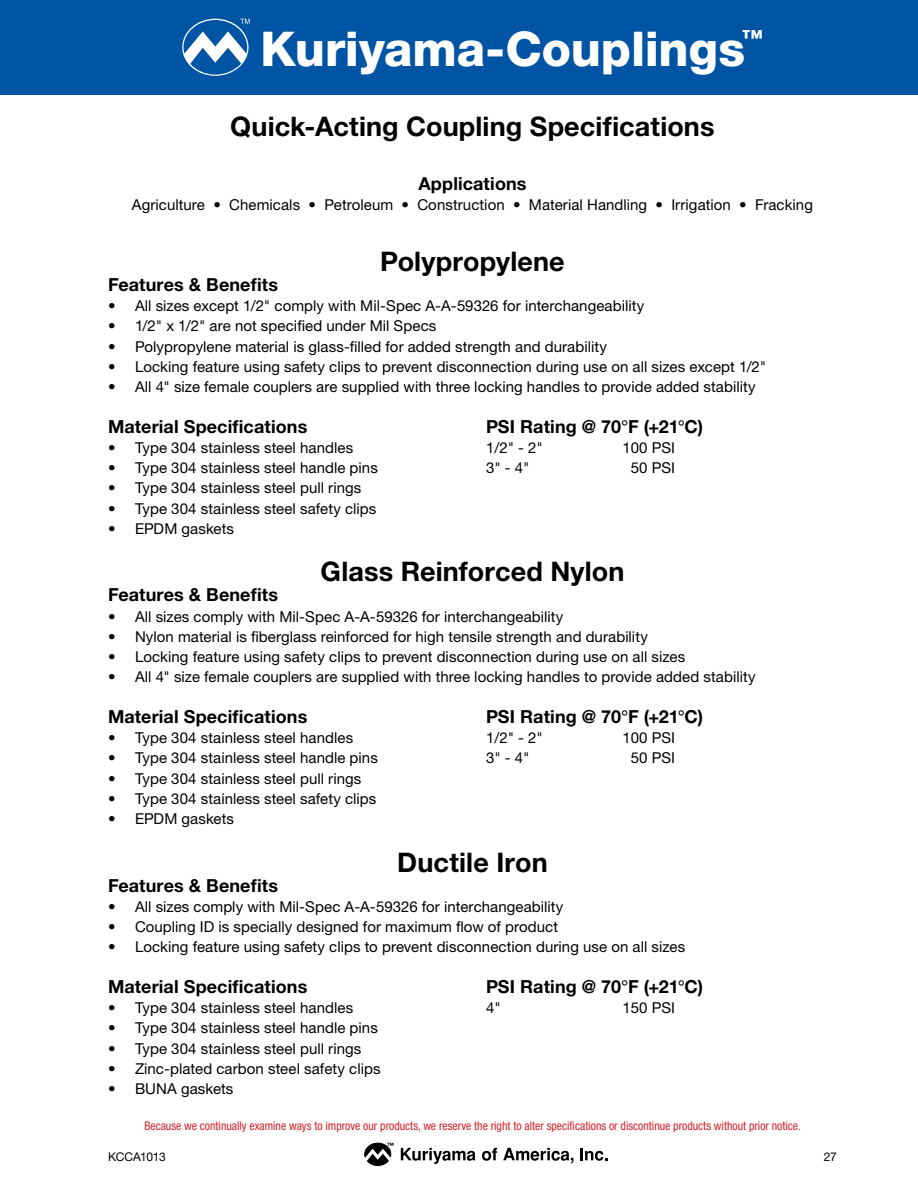
<style>
.page{position:relative;width:918px;height:1188px;background:#fff}
.page>*{position:absolute;margin:0;border:0;box-sizing:border-box;transform-origin:0 0}
.t1{font:800 48px "Helvetica Neue";letter-spacing:-.005em;color:#fff}
.t2{font:700 27px "Helvetica Neue";letter-spacing:.005em;color:#000}
.t3{font:800 21px "Helvetica Neue";color:#fff}
.t4{font:700 18px "Helvetica Neue";letter-spacing:.005em;color:#000}
.t5{font:15px "Helvetica Neue";letter-spacing:.005em;color:#000}
.t6{font:condensed 12px "Helvetica Neue";color:#d2232a}
.t7{font:12px "Helvetica Neue";letter-spacing:-.02em;color:#000}
.t8{font:700 7.35px "Helvetica Neue";color:#000}
.s1{font-weight:400;font-stretch:condensed}
</style>
<div class="page">
<svg style="left:365px;top:1143px;width:26px;height:23px"></svg>
<svg style="left:401px;top:1148px;width:74px;height:16px"></svg>
<svg style="left:482px;top:1148px;width:15px;height:13px"></svg>
<svg style="left:503px;top:1148px;width:71px;height:15px"></svg>
<svg style="left:580px;top:1148px;width:28px;height:13px"></svg>
<div style="left:0;top:0;width:918px;height:94px;background:#0054a4"></div>
<svg style="left:183px;top:19px;width:67px;height:56px"></svg>
<h1 class="t1" style="left:260px;top:20px;width:486px">Kuriyama-Couplings</h1>
<h3 class="t3" style="left:742px;top:25px;width:22px">™</h3>
<h2 class="t2" style="left:230px;top:110px;width:486px">Quick-Acting Coupling Specifications</h2>
<p class="t4" style="left:418px;top:172px;width:110px">Applications</p>
<p class="t5" style="left:132px;top:196px;width:683px">Agriculture • Chemicals • Petroleum • Construction • Material Handling • Irrigation • Fracking</p>
<h2 class="t2" style="left:380px;top:245px;width:186px">Polypropylene</h2>
<p class="t4" style="left:108px;top:273px;width:172px">Features &amp; Benefits</p>
<p class="t5" style="left:108px;top:297px;width:538px">• All sizes except 1/2" comply with Mil-Spec A-A-59326 for interchangeability</p>
<p class="t5" style="left:108px;top:317px;width:330px">• 1/2" x 1/2" are not specified under Mil Specs</p>
<p class="t5" style="left:108px;top:337px;width:501px">• Polypropylene material is glass-filled for added strength and durability</p>
<p class="t5" style="left:108px;top:358px;width:660px">• Locking feature using safety clips to prevent disconnection during use on all sizes except 1/2"</p>
<p class="t5" style="left:108px;top:378px;width:649px">• All 4" size female couplers are supplied with three locking handles to provide added stability</p>
<p class="t4" style="left:108px;top:415px;width:201px">Material Specifications</p>
<p class="t5" style="left:108px;top:439px;width:247px">• Type 304 stainless steel handles</p>
<p class="t5" style="left:108px;top:459px;width:271px">• Type 304 stainless steel handle pins</p>
<p class="t5" style="left:108px;top:479px;width:255px">• Type 304 stainless steel pull rings</p>
<p class="t5" style="left:108px;top:499px;width:270px">• Type 304 stainless steel safety clips</p>
<p class="t5" style="left:108px;top:520px;width:127px">• EPDM gaskets</p>
<p class="t4" style="left:486px;top:415px;width:219px">PSI Rating @ 70<span class="s1">°</span>F (+21<span class="s1">°</span>C)</p>
<p class="t5" style="left:486px;top:439px;width:58px">1/2" - 2"</p>
<p class="t5" style="left:622px;top:439px;width:54px">100 PSI</p>
<p class="t5" style="left:486px;top:459px;width:45px">3" - 4"</p>
<p class="t5" style="left:631px;top:459px;width:46px">50 PSI</p>
<h2 class="t2" style="left:321px;top:555px;width:305px">Glass Reinforced Nylon</h2>
<p class="t4" style="left:108px;top:584px;width:172px">Features &amp; Benefits</p>
<p class="t5" style="left:108px;top:607px;width:457px">• All sizes comply with Mil-Spec A-A-59326 for interchangeability</p>
<p class="t5" style="left:108px;top:628px;width:541px">• Nylon material is fiberglass reinforced for high tensile strength and durability</p>
<p class="t5" style="left:108px;top:648px;width:579px">• Locking feature using safety clips to prevent disconnection during use on all sizes</p>
<p class="t5" style="left:108px;top:668px;width:649px">• All 4" size female couplers are supplied with three locking handles to provide added stability</p>
<p class="t4" style="left:108px;top:705px;width:201px">Material Specifications</p>
<p class="t5" style="left:108px;top:729px;width:247px">• Type 304 stainless steel handles</p>
<p class="t5" style="left:108px;top:749px;width:271px">• Type 304 stainless steel handle pins</p>
<p class="t5" style="left:108px;top:769px;width:255px">• Type 304 stainless steel pull rings</p>
<p class="t5" style="left:108px;top:790px;width:270px">• Type 304 stainless steel safety clips</p>
<p class="t5" style="left:108px;top:810px;width:127px">• EPDM gaskets</p>
<p class="t4" style="left:486px;top:705px;width:219px">PSI Rating @ 70<span class="s1">°</span>F (+21<span class="s1">°</span>C)</p>
<p class="t5" style="left:486px;top:729px;width:58px">1/2" - 2"</p>
<p class="t5" style="left:622px;top:729px;width:54px">100 PSI</p>
<p class="t5" style="left:486px;top:749px;width:45px">3" - 4"</p>
<p class="t5" style="left:631px;top:749px;width:46px">50 PSI</p>
<h2 class="t2" style="left:397px;top:845px;width:152px">Ductile Iron</h2>
<p class="t4" style="left:108px;top:874px;width:172px">Features &amp; Benefits</p>
<p class="t5" style="left:108px;top:898px;width:457px">• All sizes comply with Mil-Spec A-A-59326 for interchangeability</p>
<p class="t5" style="left:108px;top:918px;width:452px">• Coupling ID is specially designed for maximum flow of product</p>
<p class="t5" style="left:108px;top:938px;width:579px">• Locking feature using safety clips to prevent disconnection during use on all sizes</p>
<p class="t4" style="left:108px;top:975px;width:201px">Material Specifications</p>
<p class="t5" style="left:108px;top:999px;width:247px">• Type 304 stainless steel handles</p>
<p class="t5" style="left:108px;top:1019px;width:271px">• Type 304 stainless steel handle pins</p>
<p class="t5" style="left:108px;top:1039px;width:255px">• Type 304 stainless steel pull rings</p>
<p class="t5" style="left:108px;top:1060px;width:274px">• Zinc-plated carbon steel safety clips</p>
<p class="t5" style="left:108px;top:1080px;width:127px">• BUNA gaskets</p>
<p class="t4" style="left:486px;top:975px;width:219px">PSI Rating @ 70<span class="s1">°</span>F (+21<span class="s1">°</span>C)</p>
<p class="t5" style="left:486px;top:999px;width:16px">4"</p>
<p class="t5" style="left:622px;top:999px;width:54px">150 PSI</p>
<p class="t6" style="left:144px;top:1119px;width:658px">Because we continually examine ways to improve our products, we reserve the right to alter specifications or discontinue products without prior notice.</p>
<p class="t7" style="left:108px;top:1150px;width:59px">KCCA1013</p>
<p class="t8" style="left:387px;top:1141px;width:9px">™</p>
<p class="t7" style="left:824px;top:1150px;width:15px">27</p>
</div>
